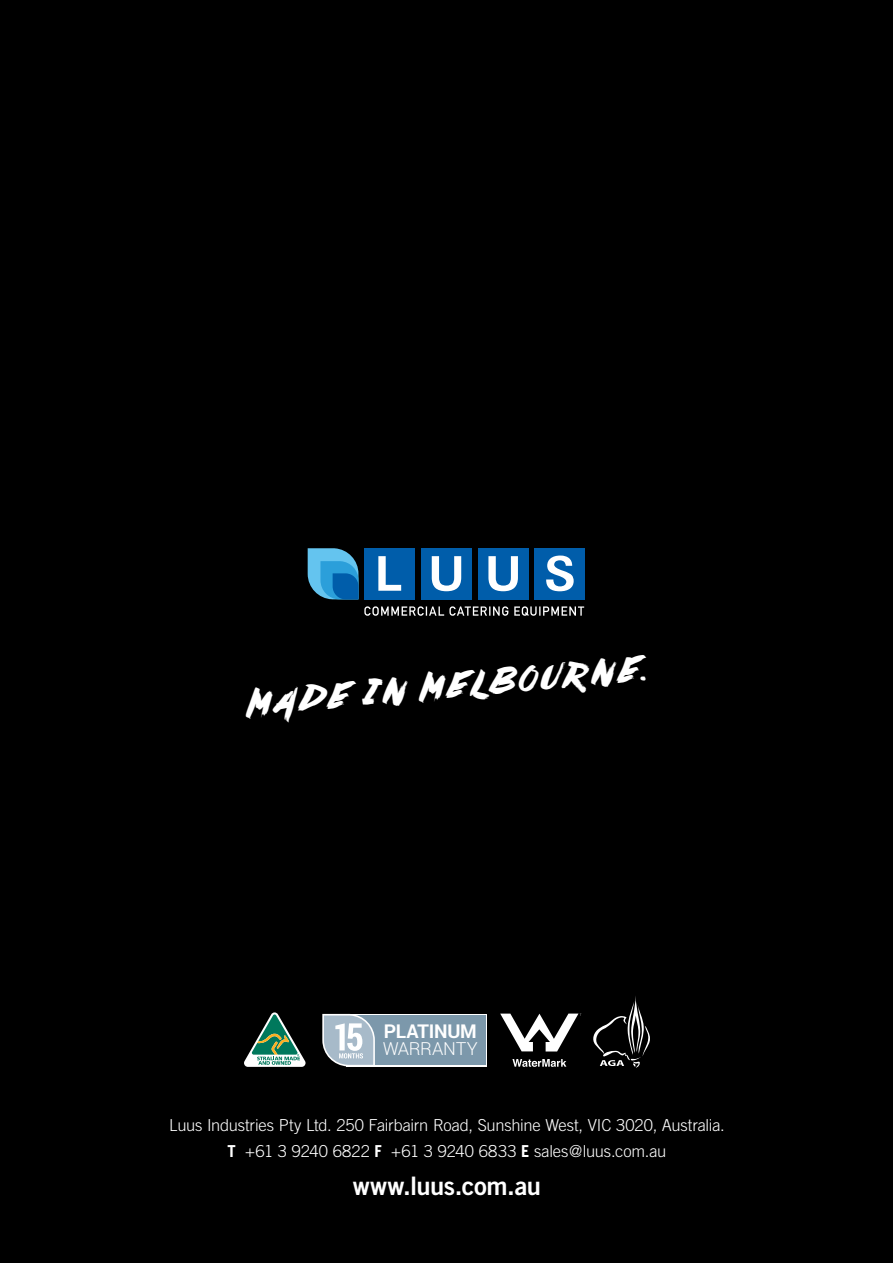
<style>
.page{position:relative;width:893px;height:1263px;background:#000}
.page>*{position:absolute;margin:0;border:0;box-sizing:border-box;transform-origin:0 0}
.t1{font:32.85px "Painted Lady";color:#fff}
.t2{font:25.5px "Trade Gothic Bold Two";letter-spacing:-.02em;color:#fff}
.t3{font:700 19.05px "Roboto";letter-spacing:-.02em;color:#fff}
.t4{font:300 18px "Roboto";letter-spacing:-.01em;color:#fff}
.t5{font:300 16.5px/25.5px "Trade Gothic";letter-spacing:-.01em;color:#fff;text-align:center}
.s1{font-weight:700}
</style>
<div class="page">
<div style="left:534px;top:548px;width:51px;height:51px;background:#005daa"></div>
<div style="left:364px;top:548px;width:51px;height:51px;background:#005daa"></div>
<div style="left:421px;top:548px;width:51px;height:51px;background:#005daa"></div>
<div style="left:478px;top:548px;width:51px;height:51px;background:#005daa"></div>
<svg style="left:378px;top:556px;width:23px;height:35px"></svg>
<svg style="left:432px;top:556px;width:29px;height:35px"></svg>
<svg style="left:488px;top:556px;width:30px;height:35px"></svg>
<svg style="left:546px;top:555px;width:28px;height:36px"></svg>
<svg style="left:308px;top:548px;width:50px;height:51px;background:#338dc0"></svg>
<svg style="left:364px;top:606px;width:220px;height:10px"></svg>
<svg style="left:244px;top:1012px;width:62px;height:55px"></svg>
<svg style="left:593px;top:996px;width:57px;height:72px"></svg>
<svg style="left:512px;top:1059px;width:54px;height:8px"></svg>
<svg style="left:500px;top:1013px;width:81px;height:38px"></svg>
<div style="left:346px;top:1014px;width:141px;height:52px;background:#7c98ab"></div>
<svg style="left:322px;top:1014px;width:53px;height:52px;background:#b3c0ca"></svg>
<h1 class="t1" style="left:244px;top:688px;width:405px;rotate:-5deg">Made in Melbourne.</h1>
<p class="t3" style="left:384px;top:1018px;width:94px">PLATINUM</p>
<p class="t4" style="left:383px;top:1036px;width:96px">WARRANTY</p>
<p class="t5" style="left:169px;top:1112px;width:557px">Luus Industries Pty Ltd. 250 Fairbairn Road, Sunshine West, VIC 3020, Australia.<br><span class="s1">T</span> +61 3 9240 6822 <span class="s1">F</span> +61 3 9240 6833 <span class="s1">E</span> sales@luus.com.au</p>
<h2 class="t2" style="left:353px;top:1170px;width:190px">www.luus.com.au</h2>
</div>
